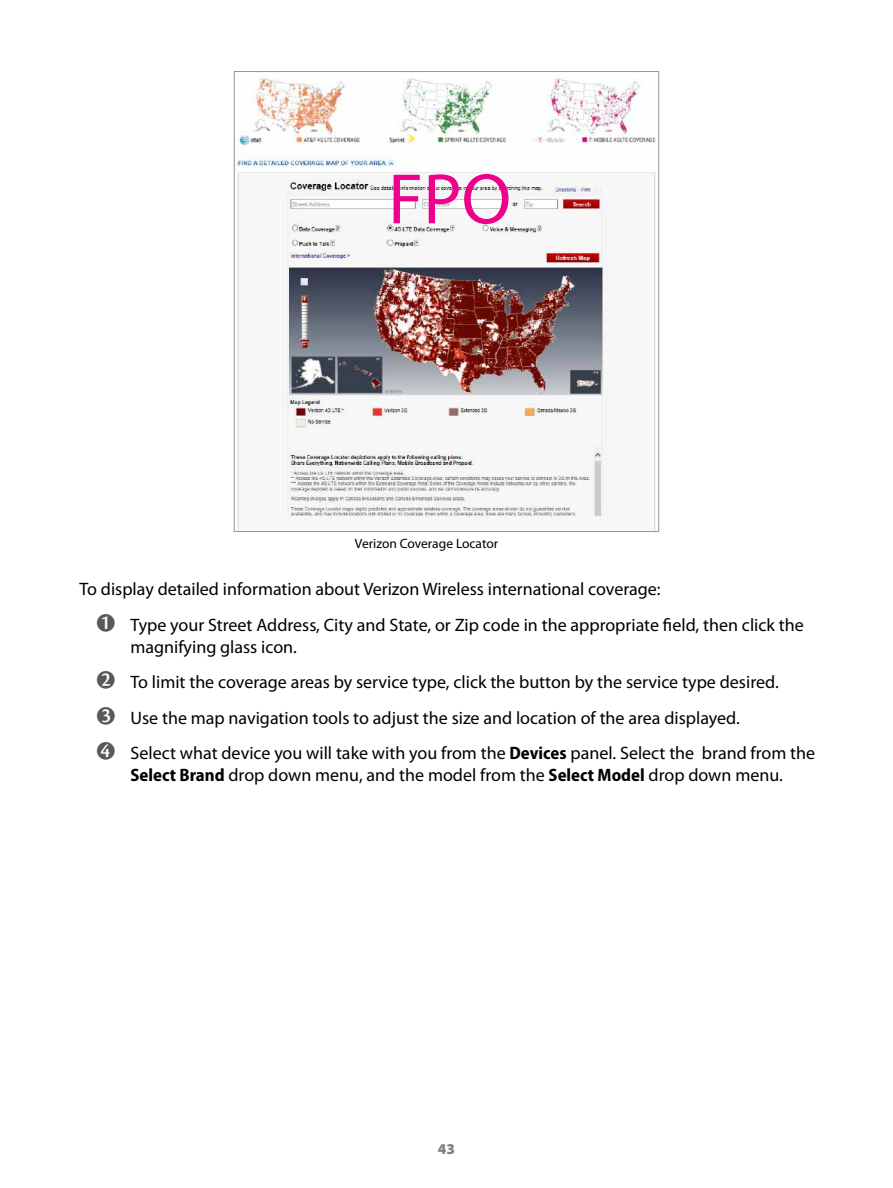
<style>
.page{position:relative;width:893px;height:1188px;background:#fff}
.page>*{position:absolute;margin:0;border:0;box-sizing:border-box;transform-origin:0 0}
.t1{font:72px "Myriad Pro";color:#ec008c}
.t2{font:18px/35.2px "Myriad Pro";color:#000}
.t3{font:900 15px "Myriad Pro";color:#808080}
.t4{font:13.5px "Myriad Pro";color:#000}
.s1{color:#58595b}
.s2{font-weight:700;font-stretch:semi-condensed}
</style>
<div class="page">
<img style="left:236px;top:77px;width:420px;height:453px">
<h1 class="t1" style="left:388px;top:155px;width:124px">FPO</h1>
<p class="t4" style="left:355px;top:535px;width:145px">Verizon Coverage Locator</p>
<p class="t2" style="left:97px;top:571px;width:709px;text-indent:-17px">To display detailed information about Verizon Wireless international coverage:<br><span class="s1">➊</span> Type your Street Address, City and State, or Zip code in the appropriate field, then click the</p>
<p class="t2" style="left:97px;top:629px;width:720px;text-indent:34px">magnifying glass icon.<br><span class="s1">➋</span> To limit the coverage areas by service type, click the button by the service type desired.<br><span class="s1">➌</span> Use the map navigation tools to adjust the size and location of the area displayed.<br><span class="s1">➍</span> Select what device you will take with you from the <span class="s2">Devices</span> panel. Select the brand from the</p>
<p class="t2" style="left:131px;top:757px;width:654px"><span class="s2">Select Brand</span> drop down menu, and the model from the <span class="s2">Select Model</span> drop down menu.</p>
<p class="t3" style="left:438px;top:1140px;width:19px">43</p>
</div>
